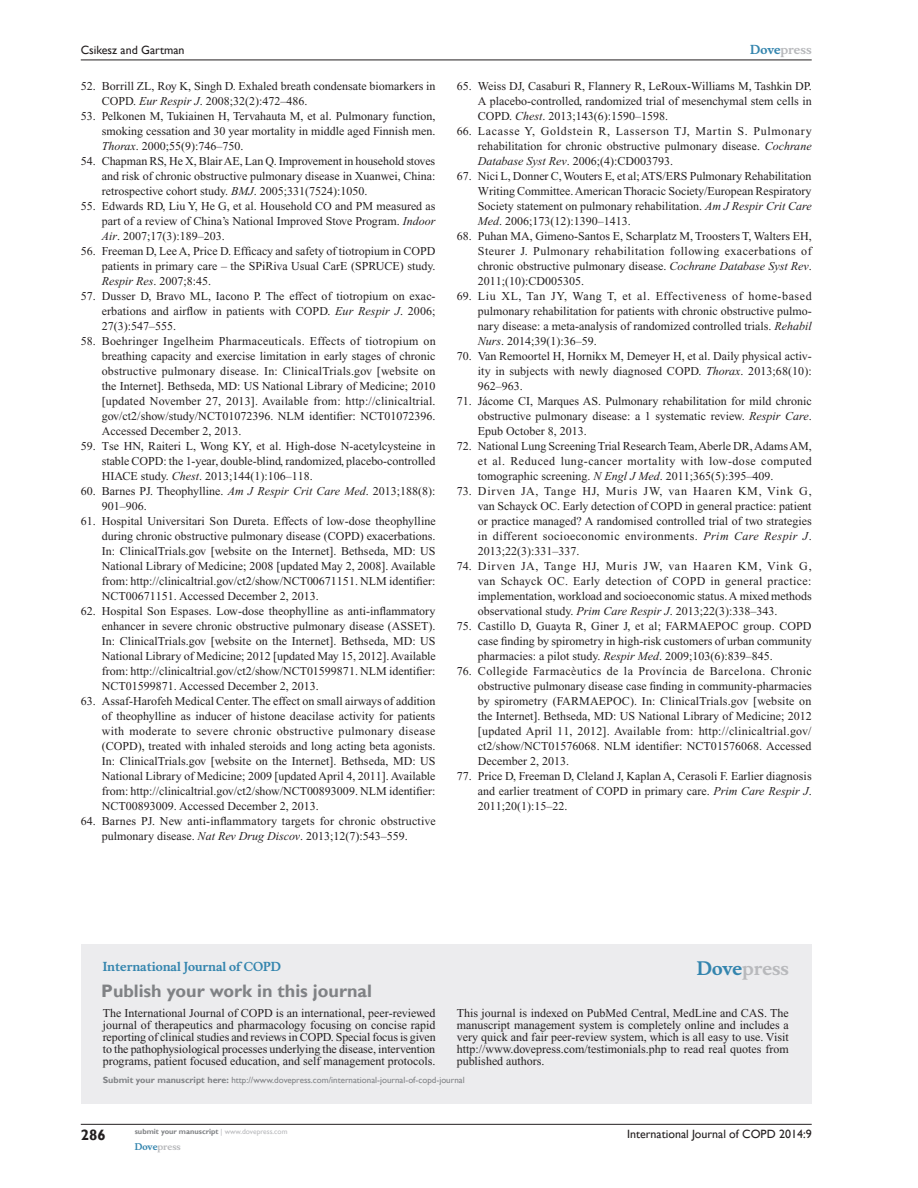
<style>
.page{position:relative;width:918px;height:1188px;background:#fff}
.page>*{position:absolute;margin:0;border:0;box-sizing:border-box;transform-origin:0 0}
.PromBx-H1{font:700 18px "Gill Sans";color:#808285}
.PromBx-Brand{font:700 18px "Musee";color:#b8b9bc}
.t1{font:700 15px "Gill Sans";color:#231f20}
.RefNL2{font:12px/15px "Times New Roman";color:#231f20;text-align:justify}
.PromBx-Tx{font:12px/12px "Times New Roman";color:#231f20;text-align:justify}
.t2{font:12px "Gill Sans";color:#231f20}
.PromBx-JrnlName{font:700 12px "Musee";color:#3485ae}
.t3{font:700 12px "Musee";color:#b8b9bc}
.PromBx-SubmitMssWebA{font:9px "Gill Sans";color:#808285}
.t4{font:700 9px "Musee";color:#b8b9bc}
.t5{font:700 7.5px "Gill Sans";color:#808285}
.s1{font-style:italic}
.s2{color:#3485ae}
.s3{font-weight:700}
.s4{font-weight:400;color:#b8b9bc}
</style>
<div class="page">
<div style="left:81px;top:944px;width:731px;height:159px;background:#ececee"></div>
<hr style="left:81px;top:1124px;width:731px;height:1px;background:#231f20">
<hr style="left:81px;top:60px;width:731px;height:1px;background:#231f20">
<p class="t2" style="left:81px;top:43px;width:105px">Csikesz and Gartman</p>
<p class="RefNL2" style="left:102px;top:79px;width:335px;text-indent:-21px">52. Borrill ZL, Roy K, Singh D. Exhaled breath condensate biomarkers in<br>COPD. <span class="s1">Eur Respir J</span>. 2008;32(2):472–486.</p>
<p class="RefNL2" style="left:102px;top:109px;width:335px;text-indent:-21px">53. Pelkonen M, Tukiainen H, Tervahauta M, et al. Pulmonary function, smoking cessation and 30 year mortality in middle aged Finnish men.<br><span class="s1">Thorax</span>. 2000;55(9):746–750.</p>
<p class="RefNL2" style="left:102px;top:154px;width:335px;text-indent:-21px">54. Chapman RS, He X, Blair AE, Lan Q. Improvement in household stoves and risk of chronic obstructive pulmonary disease in Xuanwei, China: retrospective cohort study. <span class="s1">BMJ</span>. 2005;331(7524):1050.</p>
<p class="RefNL2" style="left:102px;top:199px;width:335px;text-indent:-21px">55. Edwards RD, Liu Y, He G, et al. Household CO and PM measured as part of a review of China’s National Improved Stove Program. <span class="s1">Indoor Air</span>. 2007;17(3):189–203.</p>
<p class="RefNL2" style="left:102px;top:244px;width:335px;text-indent:-21px">56. Freeman D, Lee A, Price D. Efficacy and safety of tiotropium in COPD patients in primary care – the SPiRiva Usual CarE (SPRUCE) study.<br><span class="s1">Respir Res</span>. 2007;8:45.</p>
<p class="RefNL2" style="left:102px;top:289px;width:335px;text-indent:-21px">57. Dusser D, Bravo ML, Iacono P. The effect of tiotropium on exac&shy;erbations and airflow in patients with COPD. <span class="s1">Eur Respir J</span>. 2006; 27(3):547–555.</p>
<p class="RefNL2" style="left:102px;top:334px;width:335px;text-indent:-21px">58. Boehringer Ingelheim Pharmaceuticals. Effects of tiotropium on breathing capacity and exercise limitation in early stages of chronic obstructive pulmonary disease. In: ClinicalTrials.gov [website on the Internet]. Bethseda, MD: US National Library of Medicine; 2010 [updated November 27, 2013]. Available from: http://clinicaltrial. gov/ct2/show/study/NCT01072396. NLM identifier: NCT01072396.<br>Accessed December 2, 2013.</p>
<p class="RefNL2" style="left:102px;top:439px;width:335px;text-indent:-21px">59. Tse HN, Raiteri L, Wong KY, et al. High-dose N-acetylcysteine in stable COPD: the 1-year, double-blind, randomized, placebo-controlled HIACE study. <span class="s1">Chest</span>. 2013;144(1):106–118.</p>
<p class="RefNL2" style="left:102px;top:484px;width:335px;text-indent:-21px">60. Barnes PJ. Theophylline. <span class="s1">Am J Respir Crit Care Med</span>. 2013;188(8):<br>901–906.</p>
<p class="RefNL2" style="left:102px;top:514px;width:336px;text-indent:-21px">61. Hospital Universitari Son Dureta. Effects of low-dose theophylline during chronic obstructive pulmonary disease (COPD) exacerbations.<br>In: ClinicalTrials.gov [website on the Internet]. Bethseda, MD: US National Library of Medicine; 2008 [updated May 2, 2008]. Available from: http://clinicaltrial.gov/ct2/show/NCT00671151. NLM identifier:<br>NCT00671151. Accessed December 2, 2013.</p>
<p class="RefNL2" style="left:102px;top:604px;width:335px;text-indent:-21px">62. Hospital Son Espases. Low-dose theophylline as anti-inflammatory enhancer in severe chronic obstructive pulmonary disease (ASSET).<br>In: ClinicalTrials.gov [website on the Internet]. Bethseda, MD: US National Library of Medicine; 2012 [updated May 15, 2012]. Available from: http://clinicaltrial.gov/ct2/show/NCT01599871. NLM identifier:<br>NCT01599871. Accessed December 2, 2013.</p>
<p class="RefNL2" style="left:102px;top:694px;width:335px;text-indent:-21px">63. Assaf-Harofeh Medical Center. The effect on small airways of addition of theophylline as inducer of histone deacilase activity for patients with moderate to severe chronic obstructive pulmonary disease (COPD), treated with inhaled steroids and long acting beta agonists.<br>In: ClinicalTrials.gov [website on the Internet]. Bethseda, MD: US National Library of Medicine; 2009 [updated April 4, 2011]. Available from: http://clinicaltrial.gov/ct2/show/NCT00893009. NLM identifier:<br>NCT00893009. Accessed December 2, 2013.</p>
<p class="RefNL2" style="left:81px;top:814px;width:356px;text-align:center">64. Barnes PJ. New anti-inflammatory targets for chronic obstructive pulmonary disease. <span class="s1">Nat Rev Drug Discov</span>. 2013;12(7):543–559.</p>
<p class="t3" style="left:750px;top:43px;width:63px"><span class="s2">Dove</span>press</p>
<p class="RefNL2" style="left:478px;top:79px;width:335px;text-indent:-21px">65. Weiss DJ, Casaburi R, Flannery R, LeRoux-Williams M, Tashkin DP.<br>A placebo-controlled, randomized trial of mesenchymal stem cells in COPD. <span class="s1">Chest</span>. 2013;143(6):1590–1598.</p>
<p class="RefNL2" style="left:478px;top:124px;width:335px;text-indent:-21px">66. Lacasse Y, Goldstein R, Lasserson TJ, Martin S. Pulmonary rehabilitation for chronic obstructive pulmonary disease. <span class="s1">Cochrane Database Syst Rev</span>. 2006;(4):CD003793.</p>
<p class="RefNL2" style="left:478px;top:169px;width:335px;text-indent:-21px">67. Nici L, Donner C, Wouters E, et al; ATS/ERS Pulmonary Rehabilitation Writing Committee. American Thoracic Society/European Respiratory Society statement on pulmonary rehabilitation. <span class="s1">Am J Respir Crit Care Med</span>. 2006;173(12):1390–1413.</p>
<p class="RefNL2" style="left:478px;top:229px;width:335px;text-indent:-21px">68. Puhan MA, Gimeno-Santos E, Scharplatz M, Troosters T, Walters EH, Steurer J. Pulmonary rehabilitation following exacerbations of chronic obstructive pulmonary disease. <span class="s1">Cochrane Database Syst Rev</span>.<br>2011;(10):CD005305.</p>
<p class="RefNL2" style="left:478px;top:289px;width:335px;text-indent:-21px">69. Liu XL, Tan JY, Wang T, et al. Effectiveness of home-based pulmonary rehabilitation for patients with chronic obstructive pulmo&shy;nary disease: a meta-analysis of randomized controlled trials. <span class="s1">Rehabil Nurs</span>. 2014;39(1):36–59.</p>
<p class="RefNL2" style="left:478px;top:349px;width:335px;text-indent:-21px">70. Van Remoortel H, Hornikx M, Demeyer H, et al. Daily physical activ&shy;ity in subjects with newly diagnosed COPD. <span class="s1">Thorax</span>. 2013;68(10):<br>962–963.</p>
<p class="RefNL2" style="left:478px;top:394px;width:335px;text-indent:-21px">71. Jácome CI, Marques AS. Pulmonary rehabilitation for mild chronic obstructive pulmonary disease: a 1 systematic review. <span class="s1">Respir Care</span>.<br>Epub October 8, 2013.</p>
<p class="RefNL2" style="left:478px;top:439px;width:336px;text-indent:-21px">72. National Lung Screening Trial Research Team, Aberle DR, Adams AM, et al. Reduced lung-cancer mortality with low-dose computed tomographic screening. <span class="s1">N Engl J Med</span>. 2011;365(5):395–409.</p>
<p class="RefNL2" style="left:478px;top:484px;width:335px;text-indent:-21px">73. Dirven JA, Tange HJ, Muris JW, van Haaren KM, Vink G, van Schayck OC. Early detection of COPD in general practice: patient or practice managed? A randomised controlled trial of two strategies in different socioeconomic environments. <span class="s1">Prim Care Respir J</span>.<br>2013;22(3):331–337.</p>
<p class="RefNL2" style="left:478px;top:559px;width:335px;text-indent:-21px">74. Dirven JA, Tange HJ, Muris JW, van Haaren KM, Vink G, van Schayck OC. Early detection of COPD in general practice: implementation, workload and socioeconomic status. A mixed methods observational study. <span class="s1">Prim Care Respir J</span>. 2013;22(3):338–343.</p>
<p class="RefNL2" style="left:478px;top:619px;width:335px;text-indent:-21px">75. Castillo D, Guayta R, Giner J, et al; FARMAEPOC group. COPD case finding by spirometry in high-risk customers of urban community pharmacies: a pilot study. <span class="s1">Respir Med</span>. 2009;103(6):839–845.</p>
<p class="RefNL2" style="left:478px;top:664px;width:336px;text-indent:-21px">76. Collegide Farmacèutics de la Província de Barcelona. Chronic obstructive pulmonary disease case finding in community-pharmacies by spirometry (FARMAEPOC). In: ClinicalTrials.gov [website on the Internet]. Bethseda, MD: US National Library of Medicine; 2012 [updated April 11, 2012]. Available from: http://clinicaltrial.gov/ ct2/show/NCT01576068. NLM identifier: NCT01576068. Accessed December 2, 2013.</p>
<p class="RefNL2" style="left:478px;top:769px;width:335px;text-indent:-21px">77. Price D, Freeman D, Cleland J, Kaplan A, Cerasoli F. Earlier diagnosis and earlier treatment of COPD in primary care. <span class="s1">Prim Care Respir J</span>.<br>2011;20(1):15–22.</p>
<p class="PromBx-JrnlName" style="left:103px;top:959px;width:180px">International Journal of COPD</p>
<p class="PromBx-H1" style="left:101px;top:980px;width:272px">Publish your work in this journal</p>
<p class="PromBx-Brand" style="left:697px;top:958px;width:94px"><span class="s2">Dove</span>press</p>
<p class="PromBx-Tx" style="left:103px;top:1007px;width:334px">The International Journal of COPD is an international, peer-reviewed journal of therapeutics and pharmacology focusing on concise rapid reporting of clinical studies and reviews in COPD. Special focus is given to the pathophysiological processes underlying the disease, intervention programs, patient focused education, and self management protocols.</p>
<p class="PromBx-Tx" style="left:457px;top:1007px;width:333px">This journal is indexed on PubMed Central, MedLine and CAS. The manuscript management system is completely online and includes a very quick and fair peer-review system, which is all easy to use. Visit http://www.dovepress.com/testimonials.php to read real quotes from published authors.</p>
<p class="PromBx-SubmitMssWebA" style="left:103px;top:1075px;width:363px"><span class="s3">Submit your manuscript here:</span> http://www.dovepress.com/international-journal-of-copd-journal</p>
<p class="t1" style="left:81px;top:1126px;width:26px">286</p>
<p class="t5" style="left:135px;top:1127px;width:154px">submit your manuscript <span class="s4">| www.dovepress.com</span></p>
<p class="t4" style="left:135px;top:1141px;width:48px"><span class="s2">Dove</span>press</p>
<p class="t2" style="left:627px;top:1127px;width:186px">International Journal of COPD 2014:9</p>
</div>
